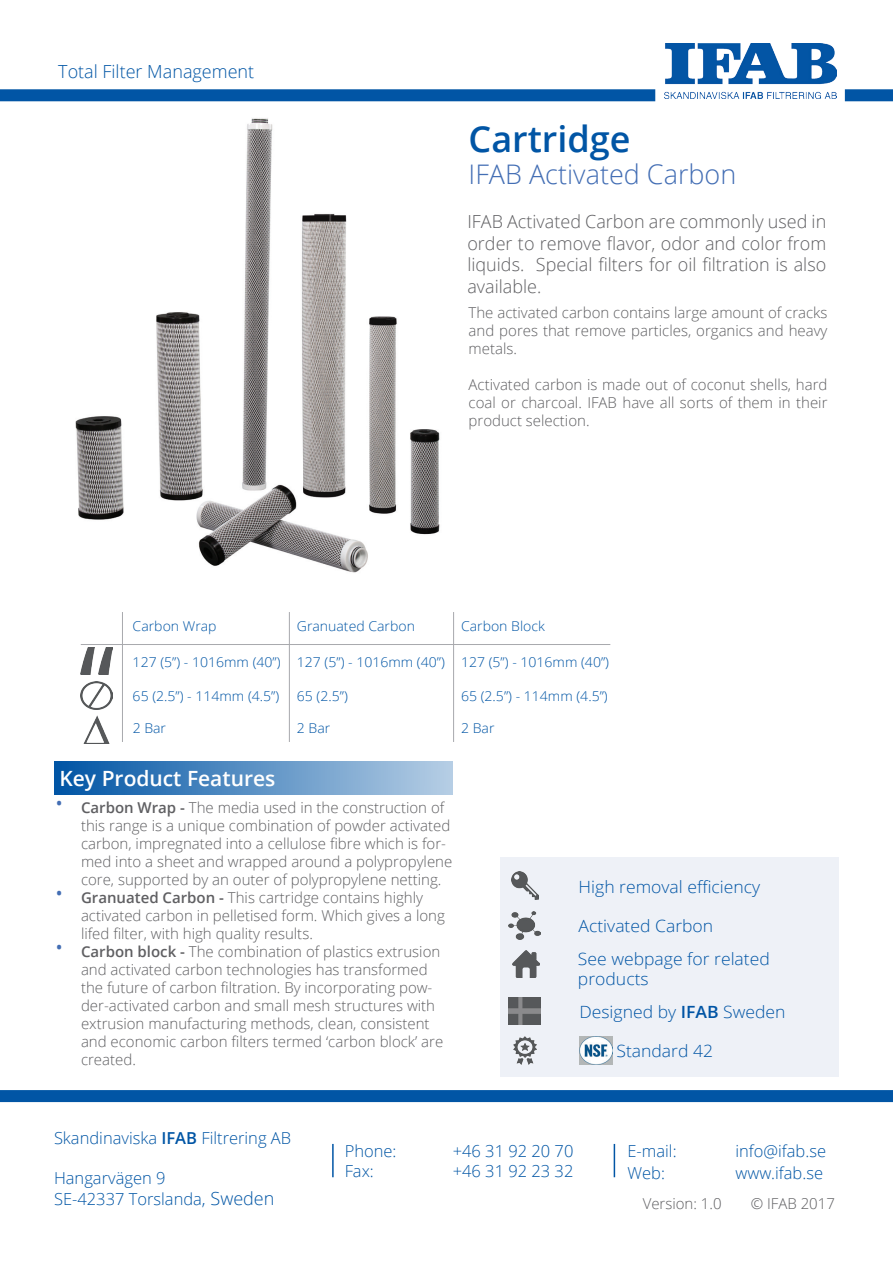
<style>
.page{position:relative;width:893px;height:1263px;background:#fff}
.page>*{position:absolute;margin:0;border:0;box-sizing:border-box;transform-origin:0 0}
.t1{font:600 36px "Open Sans";color:#0155a5}
.t2{font:300 27px "Open Sans";color:#436eb4}
.t3{font:600 21px "Open Sans";color:#fff}
.t4{font:300 18px/21.6px "Open Sans";color:#5f5f62;text-align:justify}
.t5{font:300 18px "Open Sans";color:#0155a5}
.t6{font:300 16.8px/20.2px "Open Sans";color:#0155a5;scale:1.04 1}
.t7{font:300 16.5px/21.6px "Open Sans";color:#0155a5}
.t8{font:300 15px/18px "Open Sans";color:#5f5f62}
.t9{font:300 13.5px "Open Sans";color:#0155a5;scale:1.04 1}
.s1{font-size:27px;color:#436eb4}
.s2{font-weight:600}
.s3{font-size:18px}
</style>
<div class="page">
<img style="left:55px;top:101px;width:407px;height:472px">
<div style="left:54px;top:761px;width:398px;height:34px;background:linear-gradient(to right,#0054a4,#b6cee5)"></div>
<img style="left:664px;top:44px;width:172px;height:54px">
<div style="left:0;top:1090px;width:893px;height:12px;background:#0155a5"></div>
<div style="left:0;top:89px;width:655px;height:12px;background:#0155a5"></div>
<div style="left:845px;top:89px;width:48px;height:12px;background:#0155a5"></div>
<hr style="left:614px;top:1144px;width:1px;height:33px;background:#0155a5">
<hr style="left:332px;top:1144px;width:2px;height:33px;background:#0155a5">
<div style="left:500px;top:857px;width:339px;height:219px;background:#eef1f7"></div>
<img style="left:509px;top:912px;width:31px;height:27px">
<img style="left:511px;top:872px;width:28px;height:27px">
<img style="left:513px;top:951px;width:26px;height:26px">
<img style="left:509px;top:998px;width:31px;height:27px">
<img style="left:513px;top:1037px;width:24px;height:27px">
<img style="left:580px;top:1037px;width:33px;height:27px">
<img style="left:81px;top:647px;width:31px;height:28px">
<img style="left:81px;top:681px;width:31px;height:28px">
<img style="left:84px;top:716px;width:25px;height:27px">
<hr style="left:122px;top:612px;width:1px;height:130px;background:#a8a9ad">
<hr style="left:81px;top:644px;width:529px;height:1px;background:#a8a9ad">
<hr style="left:453px;top:612px;width:1px;height:130px;background:#a8a9ad">
<hr style="left:289px;top:612px;width:1px;height:130px;background:#a8a9ad">
<p class="t5" style="left:58px;top:59px;width:198px">Total Filter Management</p>
<h1 class="t1" style="left:469px;top:114px;width:164px">Cartridge</h1>
<h2 class="t2" style="left:469px;top:156px;width:269px">IFAB Activated Carbon</h2>
<p class="t4" style="left:467px;top:210px;width:360px">IFAB Activated Carbon are commonly used in order to remove flavor, odor and color from liquids. Special filters for oil filtration is also available.</p>
<p class="t8" style="left:469px;top:303px;width:360px;text-align:justify">The activated carbon contains large amount of cracks and pores that remove particles, organics and heavy metals.</p>
<p class="t8" style="left:469px;top:375px;width:360px;text-align:justify">Activated carbon is made out of coconut shells, hard coal or charcoal. IFAB have all sorts of them in their product selection.</p>
<p class="t9" style="left:133px;top:617px;width:82px">Carbon Wrap</p>
<p class="t9" style="left:297px;top:617px;width:115px">Granuated Carbon</p>
<p class="t9" style="left:461px;top:617px;width:82px">Carbon Block</p>
<p class="t9" style="left:133px;top:653px;width:460px">127 (5”) - 1016mm (40”) 127 (5”) - 1016mm (40”) 127 (5”) - 1016mm (40”)</p>
<p class="t9" style="left:133px;top:687px;width:143px">65 (2.5”) - 114mm (4.5”)</p>
<p class="t9" style="left:297px;top:687px;width:51px">65 (2.5”)</p>
<p class="t9" style="left:461px;top:687px;width:143px">65 (2.5”) - 114mm (4.5”)</p>
<p class="t9" style="left:133px;top:719px;width:34px">2 Bar</p>
<p class="t9" style="left:297px;top:719px;width:34px">2 Bar</p>
<p class="t9" style="left:461px;top:719px;width:34px">2 Bar</p>
<h3 class="t3" style="left:59px;top:764px;width:217px">Key Product Features</h3>
<p class="t8" style="left:81px;top:798px;width:373px;text-indent:-27px"><span class="s1">•</span> <span class="s2">Carbon Wrap -</span> The media used in the construction of this range is a unique combination of powder activated carbon, impregnated into a cellulose fibre which is for&shy;med into a sheet and wrapped around a polypropylene core, supported by an outer of polypropylene netting.</p>
<p class="t8" style="left:81px;top:888px;width:365px;text-indent:-27px"><span class="s1">•</span> <span class="s2">Granuated Carbon -</span> This cartridge contains highly activated carbon in pelletised form. Which gives a long lifed filter, with high quality results.</p>
<p class="t8" style="left:81px;top:942px;width:364px;text-indent:-27px"><span class="s1">•</span> <span class="s2">Carbon block -</span> The combination of plastics extrusion and activated carbon technologies has transformed the future of carbon filtration. By incorporating pow&shy;der-activated carbon and small mesh structures with extrusion manufacturing methods, clean, consistent and economic carbon filters termed ‘carbon block’ are created.</p>
<p class="t6" style="left:579px;top:877px;width:176px">High removal efficiency</p>
<p class="t6" style="left:579px;top:915px;width:131px">Activated Carbon</p>
<p class="t6" style="left:578px;top:948px;width:186px">See webpage for related products</p>
<p class="t6" style="left:579px;top:1001px;width:200px">Designed by <span class="s2">IFAB</span> Sweden</p>
<p class="t6" style="left:616px;top:1040px;width:94px">Standard 42</p>
<p class="t7" style="left:54px;top:1127px;width:239px">Skandinaviska <span class="s2">IFAB</span> Filtrering AB</p>
<p class="t7" style="left:54px;top:1166px;width:222px">Hangarvägen 9<br>SE-42337 Torslanda<span class="s3">, Sweden</span></p>
<p class="t7" style="left:345px;top:1140px;width:53px">Phone:</p>
<p class="t7" style="left:453px;top:1140px;width:122px">+46 31 92 20 70</p>
<p class="t7" style="left:345px;top:1159px;width:31px">Fax:</p>
<p class="t7" style="left:453px;top:1159px;width:122px">+46 31 92 23 32</p>
<p class="t7" style="left:627px;top:1140px;width:51px">E-mail:</p>
<p class="t7" style="left:735px;top:1140px;width:92px">info@ifab.se</p>
<p class="t7" style="left:627px;top:1161px;width:39px">Web:</p>
<p class="t7" style="left:735px;top:1161px;width:89px">www.ifab.se</p>
<p class="t8" style="left:643px;top:1194px;width:80px">Version: 1.0</p>
<p class="t8" style="left:751px;top:1194px;width:86px">© IFAB 2017</p>
</div>
